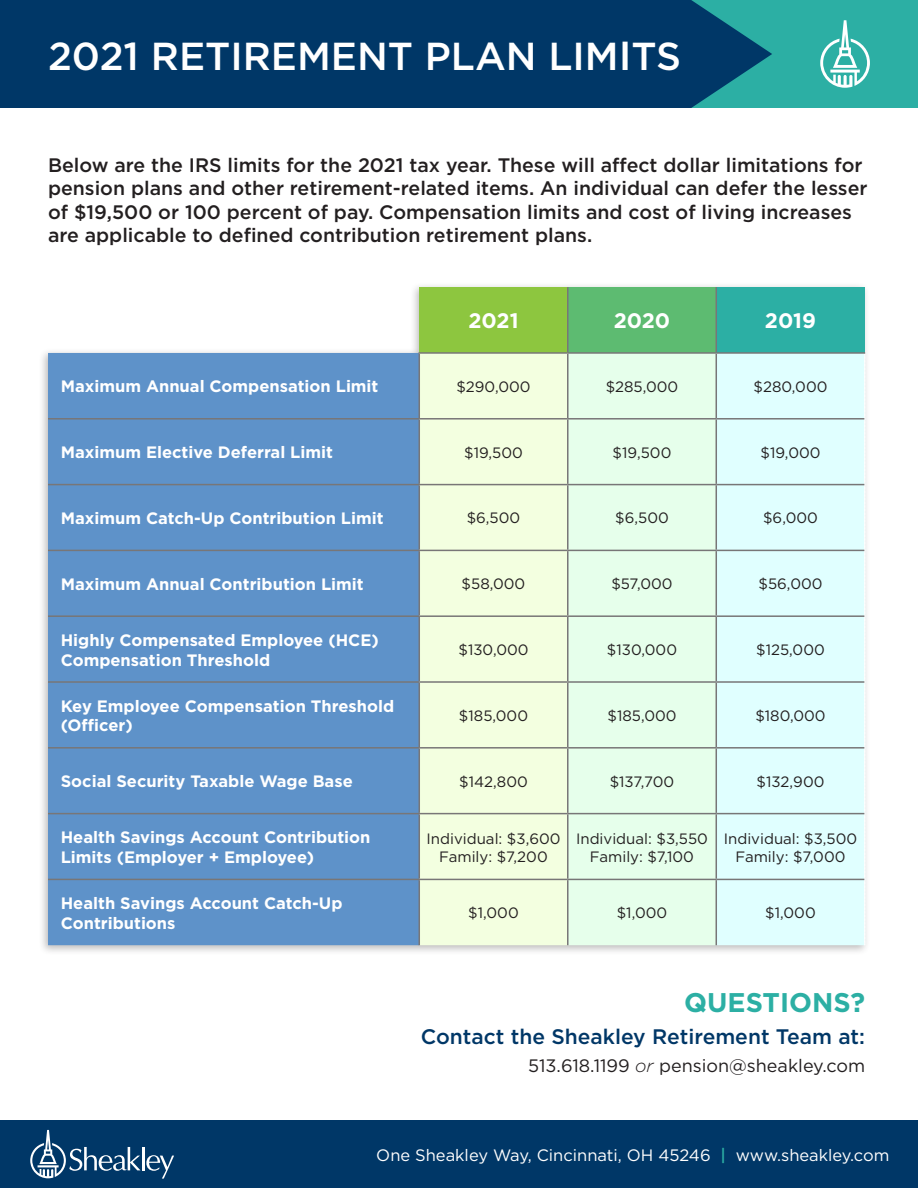
<style>
.page{position:relative;width:918px;height:1188px;background:#fff}
.page>*{position:absolute;margin:0;border:0;box-sizing:border-box;transform-origin:0 0}
.t1{font:500 39px "Gotham";color:#fff}
.t2{font:700 27px "Gotham";color:#2cafa4}
.t3{font:500 21px "Gotham";color:#003767}
.t4{font:700 21px "Gotham";color:#fff}
.t5{font:500 19.5px/23.4px "Gotham";color:#231f20}
.t6{font:18px "Gotham";color:#231f20}
.t7{font:700 16.5px/19.8px "Gotham";color:#fff}
.t8{font:16.5px "Gotham";color:#fff}
.t9{font:15px "Gotham";color:#231f20}
.s1{font-size:40.5px}
.s2{font-weight:300;font-style:italic}
.s3{font-weight:500;color:#2cafa4}
</style>
<div class="page">
<div style="left:681px;top:0;width:237px;height:108px;background:#2cafa4"></div>
<div style="left:0;top:0;width:772px;height:108px;background:#003767"></div>
<svg style="left:820px;top:20px;width:50px;height:68px"></svg>
<div style="left:0;top:1120px;width:918px;height:68px;background:#003767"></div>
<svg style="left:30px;top:1130px;width:144px;height:49px"></svg>
<div style="left:38px;top:281px;width:833px;height:674px;background:#231f20;opacity:.3"></div>
<div style="left:419px;top:287px;width:149px;height:66px;background:#8dc63f"></div>
<div style="left:568px;top:287px;width:148px;height:66px;background:#5dbb71"></div>
<div style="left:716px;top:287px;width:149px;height:66px;background:#2cafa4"></div>
<div style="left:48px;top:353px;width:371px;height:592px;background:#5e92c9"></div>
<div style="left:420px;top:354px;width:147px;height:591px;background:#f3ffe0"></div>
<div style="left:569px;top:354px;width:147px;height:591px;background:#e6ffeb"></div>
<div style="left:717px;top:354px;width:147px;height:591px;background:#e0ffff"></div>
<svg style="left:864px;top:354px;width:1px;height:591px"></svg>
<hr style="left:567px;top:354px;width:2px;height:64px;background:#787677">
<hr style="left:716px;top:354px;width:1px;height:64px;background:#787677">
<hr style="left:420px;top:418px;width:148px;height:2px;background:#787677">
<hr style="left:568px;top:418px;width:148px;height:2px;background:#787677">
<hr style="left:567px;top:420px;width:2px;height:64px;background:#787677">
<hr style="left:716px;top:418px;width:148px;height:2px;background:#787677">
<hr style="left:716px;top:420px;width:1px;height:64px;background:#787677">
<hr style="left:420px;top:484px;width:148px;height:1px;background:#787677">
<hr style="left:568px;top:484px;width:148px;height:1px;background:#787677">
<hr style="left:567px;top:485px;width:2px;height:65px;background:#787677">
<hr style="left:716px;top:484px;width:148px;height:1px;background:#787677">
<hr style="left:716px;top:485px;width:1px;height:65px;background:#787677">
<hr style="left:420px;top:550px;width:148px;height:1px;background:#787677">
<hr style="left:568px;top:550px;width:148px;height:1px;background:#787677">
<hr style="left:567px;top:551px;width:2px;height:64px;background:#787677">
<hr style="left:716px;top:550px;width:148px;height:1px;background:#787677">
<hr style="left:716px;top:551px;width:1px;height:64px;background:#787677">
<hr style="left:420px;top:615px;width:148px;height:2px;background:#787677">
<hr style="left:568px;top:615px;width:148px;height:2px;background:#787677">
<hr style="left:567px;top:617px;width:2px;height:64px;background:#787677">
<hr style="left:716px;top:615px;width:148px;height:2px;background:#787677">
<hr style="left:716px;top:617px;width:1px;height:64px;background:#787677">
<hr style="left:420px;top:681px;width:148px;height:2px;background:#787677">
<hr style="left:568px;top:681px;width:148px;height:2px;background:#787677">
<hr style="left:567px;top:683px;width:2px;height:64px;background:#787677">
<hr style="left:716px;top:681px;width:148px;height:2px;background:#787677">
<hr style="left:716px;top:683px;width:1px;height:64px;background:#787677">
<hr style="left:420px;top:747px;width:148px;height:2px;background:#787677">
<hr style="left:568px;top:747px;width:148px;height:2px;background:#787677">
<hr style="left:567px;top:749px;width:2px;height:64px;background:#787677">
<hr style="left:716px;top:747px;width:148px;height:2px;background:#787677">
<hr style="left:716px;top:749px;width:1px;height:64px;background:#787677">
<hr style="left:420px;top:813px;width:148px;height:1px;background:#787677">
<hr style="left:568px;top:813px;width:148px;height:1px;background:#787677">
<hr style="left:567px;top:814px;width:2px;height:65px;background:#787677">
<hr style="left:716px;top:813px;width:148px;height:1px;background:#787677">
<hr style="left:716px;top:814px;width:1px;height:65px;background:#787677">
<hr style="left:567px;top:287px;width:2px;height:65px;background:#787677">
<hr style="left:716px;top:287px;width:1px;height:65px;background:#787677">
<hr style="left:419px;top:352px;width:149px;height:2px;background:#787677">
<hr style="left:568px;top:352px;width:148px;height:2px;background:#787677">
<hr style="left:716px;top:352px;width:149px;height:2px;background:#787677">
<hr style="left:420px;top:879px;width:148px;height:1px;background:#787677">
<hr style="left:568px;top:879px;width:148px;height:1px;background:#787677">
<hr style="left:567px;top:880px;width:2px;height:65px;background:#787677">
<hr style="left:716px;top:879px;width:148px;height:1px;background:#787677">
<hr style="left:716px;top:880px;width:1px;height:65px;background:#787677">
<hr style="left:419px;top:354px;width:1px;height:64px;background:#787677">
<hr style="left:48px;top:418px;width:372px;height:2px;background:#787677">
<hr style="left:419px;top:420px;width:1px;height:64px;background:#787677">
<hr style="left:48px;top:484px;width:372px;height:1px;background:#787677">
<hr style="left:419px;top:485px;width:1px;height:65px;background:#787677">
<hr style="left:48px;top:550px;width:372px;height:1px;background:#787677">
<hr style="left:419px;top:551px;width:1px;height:64px;background:#787677">
<hr style="left:48px;top:615px;width:372px;height:2px;background:#787677">
<hr style="left:419px;top:617px;width:1px;height:64px;background:#787677">
<hr style="left:48px;top:681px;width:372px;height:2px;background:#787677">
<hr style="left:419px;top:683px;width:1px;height:64px;background:#787677">
<hr style="left:48px;top:747px;width:372px;height:2px;background:#787677">
<hr style="left:419px;top:749px;width:1px;height:64px;background:#787677">
<hr style="left:48px;top:813px;width:372px;height:1px;background:#787677">
<hr style="left:419px;top:814px;width:1px;height:65px;background:#787677">
<hr style="left:48px;top:879px;width:372px;height:1px;background:#787677">
<hr style="left:419px;top:880px;width:1px;height:65px;background:#787677">
<p class="t1" style="left:48px;top:31px;width:635px">2021 RETIREMENT PLAN LIM<span class="s1">I</span>TS</p>
<p class="t5" style="left:48px;top:153px;width:821px">Below are the IRS limits for the 2021 tax year. These will affect dollar limitations for pension plans and other retirement-related items. An individual can defer the lesser of $19,500 or 100 percent of pay. Compensation limits and cost of living increases are applicable to defined contribution retirement plans.</p>
<p class="t4" style="left:468px;top:307px;width:52px">2021</p>
<p class="t4" style="left:614px;top:307px;width:58px">2020</p>
<p class="t4" style="left:765px;top:307px;width:53px">2019</p>
<p class="t7" style="left:61px;top:377px;width:319px">Maximum Annual Compensation Limit</p>
<p class="t9" style="left:456px;top:377px;width:76px">$290,000</p>
<p class="t9" style="left:606px;top:377px;width:74px">$285,000</p>
<p class="t9" style="left:754px;top:377px;width:75px">$280,000</p>
<p class="t7" style="left:61px;top:442px;width:274px">Maximum Elective Deferral Limit</p>
<p class="t9" style="left:464px;top:443px;width:60px">$19,500</p>
<p class="t9" style="left:613px;top:443px;width:60px">$19,500</p>
<p class="t9" style="left:761px;top:443px;width:62px">$19,000</p>
<p class="t7" style="left:61px;top:508px;width:324px">Maximum Catch-Up Contribution Limit</p>
<p class="t9" style="left:467px;top:509px;width:55px">$6,500</p>
<p class="t9" style="left:615px;top:509px;width:55px">$6,500</p>
<p class="t9" style="left:763px;top:509px;width:56px">$6,000</p>
<p class="t7" style="left:61px;top:574px;width:304px">Maximum Annual Contribution Limit</p>
<p class="t9" style="left:462px;top:574px;width:65px">$58,000</p>
<p class="t9" style="left:611px;top:574px;width:63px">$57,000</p>
<p class="t9" style="left:759px;top:574px;width:65px">$56,000</p>
<p class="t7" style="left:61px;top:630px;width:320px">Highly Compensated Employee (HCE)<br>Compensation Threshold</p>
<p class="t9" style="left:458px;top:640px;width:72px">$130,000</p>
<p class="t9" style="left:607px;top:640px;width:72px">$130,000</p>
<p class="t9" style="left:756px;top:640px;width:70px">$125,000</p>
<p class="t7" style="left:61px;top:696px;width:335px">Key Employee Compensation Threshold (Officer)</p>
<p class="t9" style="left:459px;top:706px;width:71px">$185,000</p>
<p class="t9" style="left:607px;top:706px;width:71px">$185,000</p>
<p class="t9" style="left:755px;top:706px;width:72px">$180,000</p>
<p class="t7" style="left:61px;top:771px;width:294px">Social Security Taxable Wage Base</p>
<p class="t9" style="left:459px;top:772px;width:70px">$142,800</p>
<p class="t9" style="left:610px;top:772px;width:66px">$137,700</p>
<p class="t9" style="left:757px;top:772px;width:69px">$132,900</p>
<p class="t7" style="left:61px;top:827px;width:311px">Health Savings Account Contribution<br>Limits (Employer + Employee)</p>
<p class="t9" style="left:427px;top:829px;width:135px">Individual: $3,600</p>
<p class="t9" style="left:439px;top:847px;width:110px">Family: $7,200</p>
<p class="t9" style="left:576px;top:829px;width:133px">Individual: $3,550</p>
<p class="t9" style="left:590px;top:847px;width:106px">Family: $7,100</p>
<p class="t9" style="left:724px;top:829px;width:135px">Individual: $3,500</p>
<p class="t9" style="left:736px;top:847px;width:111px">Family: $7,000</p>
<p class="t7" style="left:61px;top:893px;width:283px">Health Savings Account Catch-Up<br>Contributions</p>
<p class="t9" style="left:468px;top:903px;width:52px">$1,000</p>
<p class="t9" style="left:617px;top:903px;width:52px">$1,000</p>
<p class="t9" style="left:765px;top:903px;width:52px">$1,000</p>
<p class="t2" style="left:684px;top:984px;width:182px">QUESTIONS?</p>
<p class="t3" style="left:421px;top:1023px;width:446px">Contact the Sheakley Retirement Team at:</p>
<p class="t6" style="left:528px;top:1054px;width:339px">513.618.1199 <span class="s2">or</span> pension@sheakley.com</p>
<p class="t8" style="left:376px;top:1144px;width:515px">One Sheakley Way, Cincinnati, OH 45246 <span class="s3">|</span> www.sheakley.com</p>
</div>
